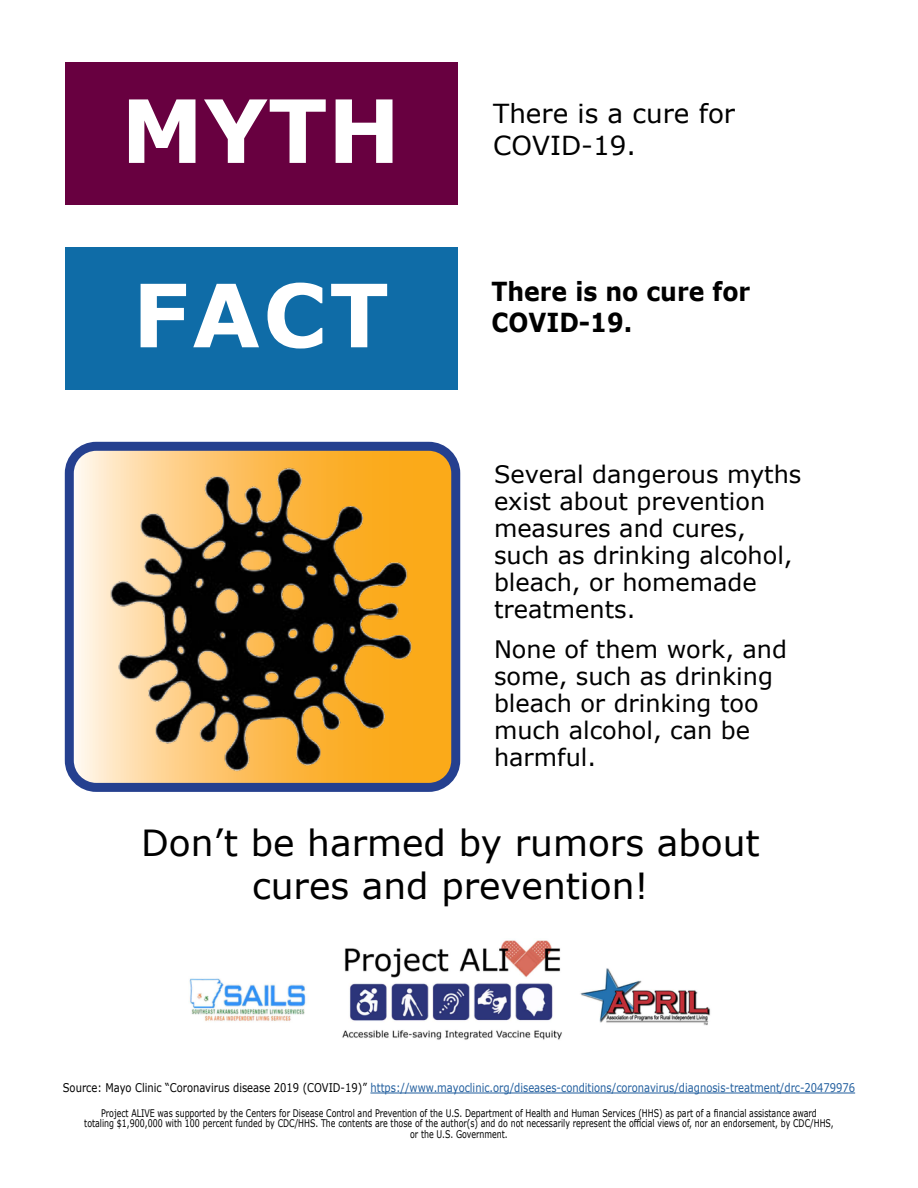
<style>
.page{position:relative;width:918px;height:1188px;background:#fff}
.page>*{position:absolute;margin:0;border:0;box-sizing:border-box;transform-origin:0 0}
.t1{font:700 87.3px "Verdana";letter-spacing:.015em;color:#fff}
.t2{font:36px/43.2px "Verdana";color:#000;text-align:center}
.t3{font:700 26.25px/31.5px "Verdana";color:#000;scale:.9 1}
.t4{font:26.25px "Verdana";color:#000}
.t5{font:24px/27px "Verdana";color:#000}
.t6{font:12px "Verdana";color:#215e9e;scale:.83 1}
.t7{font:10.5px/10.5px "Verdana";color:#000;text-align:center;scale:.75 1}
.s1{color:#000}
</style>
<div class="page">
<hr style="left:370px;top:1093px;width:485px;height:1px;background:#215e9e">
<div style="left:65px;top:63px;width:393px;height:142px;background:#680040"></div>
<div style="left:65px;top:247px;width:393px;height:142px;background:#0f6ca7"></div>
<svg style="left:75px;top:452px;width:375px;height:330px;background:#f9ca79"></svg>
<img style="left:102px;top:453px;width:321px;height:328px">
<div style="left:65px;top:442px;width:395px;height:350px;border:9px solid #25408f;border-radius:27px"></div>
<img style="left:189px;top:940px;width:522px;height:100px">
<h1 class="t1" style="left:121px;top:69px;width:281px">MYTH</h1>
<p class="t4" style="left:493px;top:96px;width:243px">There is a cure for</p>
<p class="t4" style="left:493px;top:127px;width:144px">COVID-19.</p>
<h1 class="t1" style="left:132px;top:254px;width:258px">FACT</h1>
<p class="t3" style="left:491px;top:275px;width:289px">There is no cure for<br>COVID-19.</p>
<p class="t5" style="left:494px;top:460px;width:309px">Several dangerous myths exist about prevention measures and cures, such as drinking alcohol, bleach, or homemade treatments.</p>
<p class="t5" style="left:494px;top:636px;width:295px">None of them work, and some, such as drinking bleach or drinking too much alcohol, can be harmful.</p>
<p class="t2" style="left:141px;top:821px;width:620px">Don’t be harmed by rumors about cures and prevention!</p>
<p class="t6" style="left:63px;top:1079px;width:956px"><span class="s1">Source: Mayo Clinic “Coronavirus disease 2019 (COVID-19)”</span> https://www.mayoclinic.org/diseases-conditions/coronavirus/diagnosis-treatment/drc-20479976</p>
<p class="t7" style="left:84px;top:1108px;width:1001px">Project ALIVE was supported by the Centers for Disease Control and Prevention of the U.S. Department of Health and Human Services (HHS) as part of a financial assistance award<br>totaling $1,900,000 with 100 percent funded by CDC/HHS. The contents are those of the author(s) and do not necessarily represent the official views of, nor an endorsement, by CDC/HHS, or the U.S. Government.</p>
</div>
